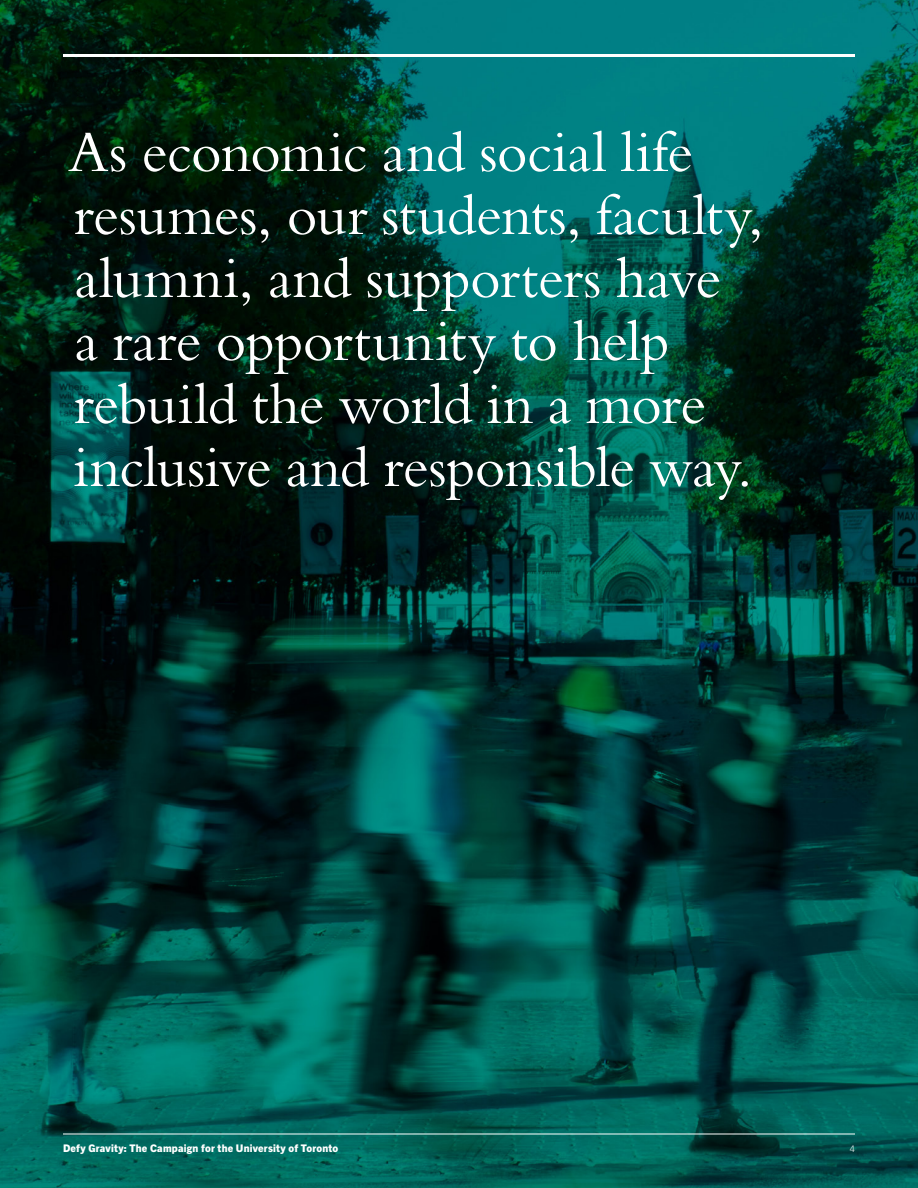
<style>
.page{position:relative;width:918px;height:1188px;background:#fff}
.page>*{position:absolute;margin:0;border:0;box-sizing:border-box;transform-origin:0 0}
.t1{font:60px/63px "Bembo Std";letter-spacing:-.01em;color:#fff}
.t2{font:800 10.5px "Trade Gothic Next LT Pro";letter-spacing:.025em;color:#fff}
.t3{font:300 9px "Trade Gothic Next LT Pro";color:#fff}
</style>
<div class="page">
<img style="left:0;top:0;width:918px;height:1188px">
<hr style="left:63px;top:54px;width:792px;height:3px;background:#fff">
<hr style="left:63px;top:1134px;width:792px;height:1px;background:#fff">
<p class="t1" style="left:68px;top:120px;width:697px">As economic and social life resumes, our students, faculty, alumni, and supporters have<br>a rare opportunity to help rebuild the world in a more inclusive and responsible way.</p>
<p class="t2" style="left:63px;top:1141px;width:277px">Defy Gravity: The Campaign for the University of Toronto</p>
<p class="t3" style="left:850px;top:1142px;width:7px">4</p>
</div>
